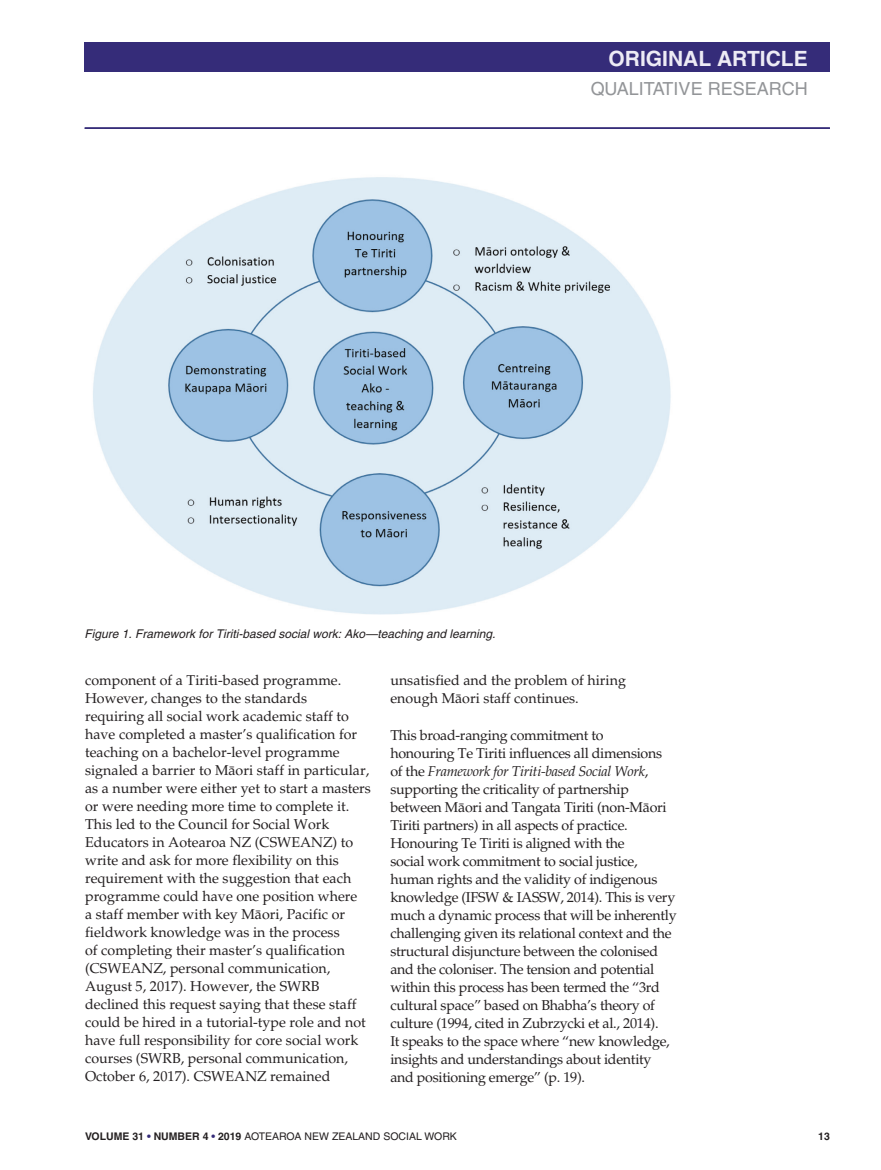
<style>
.page{position:relative;width:881px;height:1170px;background:#fff}
.page>*{position:absolute;margin:0;border:0;box-sizing:border-box;transform-origin:0 0}
.t1{font:700 21px "Helvetica";color:#edebf5}
.t2{font:18px "Helvetica";color:#939598}
.t3{font:14.25px/18px "Palatino";color:#231f20}
.t4{font:14.25px/18px "Palatino";letter-spacing:-.02em;color:#231f20}
.t5{font:italic 12px "Helvetica";color:#231f20}
.t6{font:10.5px "Helvetica";color:#231f20}
.t7{font:700 10.5px "Helvetica";color:#231f20}
.s1{font-style:italic}
.s2{font-weight:700}
.s3{font-weight:700;color:#352c79}
</style>
<div class="page">
<div style="left:85px;top:43px;width:744px;height:29px;background:#352c79"></div>
<hr style="left:85px;top:127px;width:744px;height:2px;background:#352c79">
<img style="left:93px;top:177px;width:578px;height:438px">
<h1 class="t1" style="left:608px;top:50px;width:201px">ORIGINAL ARTICLE</h1>
<p class="t2" style="left:590px;top:82px;width:218px">QUALITATIVE RESEARCH</p>
<p class="t5" style="left:84px;top:629px;width:412px">Figure 1. Framework for Tiriti-based social work: Ako—teaching and learning.</p>
<p class="t3" style="left:85px;top:672px;width:287px">component of a Tiriti-based programme.<br>However, changes to the standards<br>requiring all social work academic staff to have completed a master’s qualification for teaching on a bachelor-level programme signaled a barrier to Ma¯ori staff in particular, as a number were either yet to start a masters or were needing more time to complete it.<br>This led to the Council for Social Work Educators in Aotearoa NZ (CSWEANZ) to write and ask for more flexibility on this requirement with the suggestion that each programme could have one position where<br>a staff member with key Ma¯ori, Pacific or fieldwork knowledge was in the process<br>of completing their master’s qualification (CSWEANZ, personal communication, August 5, 2017). However, the SWRB declined this request saying that these staff could be hired in a tutorial-type role and not have full responsibility for core social work courses (SWRB, personal communication, October 6, 2017). CSWEANZ remained</p>
<p class="t3" style="left:390px;top:672px;width:237px">unsatisfied and the problem of hiring enough Ma¯ori staff continues.</p>
<p class="t4" style="left:390px;top:727px;width:288px">This broad-ranging commitment to<br>honouring Te Tiriti influences all dimensions of the <span class="s1">Framework for Tiriti-based Social Work</span>, supporting the criticality of partnership between Ma¯ori and Tangata Tiriti (non-Ma¯ori Tiriti partners) in all aspects of practice.<br>Honouring Te Tiriti is aligned with the<br>social work commitment to social justice, human rights and the validity of indigenous knowledge (IFSW &amp; IASSW, 2014). This is very much a dynamic process that will be inherently challenging given its relational context and the structural disjuncture between the colonised and the coloniser. The tension and potential within this process has been termed the “3rd cultural space” based on Bhabha’s theory of culture (1994, cited in Zubrzycki et al., 2014).<br>It speaks to the space where “new knowledge, insights and understandings about identity and positioning emerge” (p. 19).</p>
<p class="t6" style="left:85px;top:1132px;width:373px"><span class="s2">VOLUME 31</span> <span class="s3">•</span> <span class="s2">NUMBER 4</span> <span class="s3">•</span> <span class="s2">2019</span> AOTEAROA NEW ZEALAND SOCIAL WORK</p>
<p class="t7" style="left:817px;top:1132px;width:13px">13</p>
</div>
